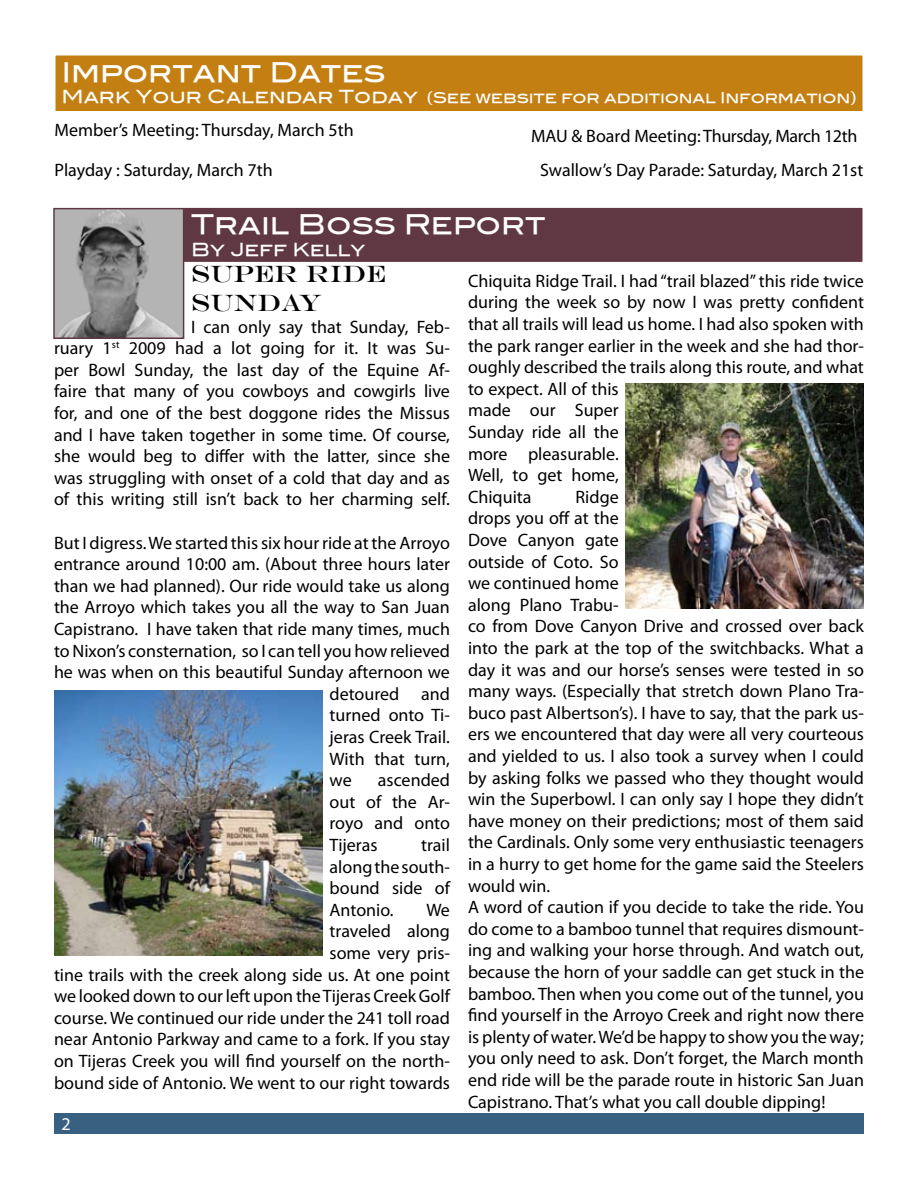
<style>
.page{position:relative;width:918px;height:1188px;background:#fff}
.page>*{position:absolute;margin:0;border:0;box-sizing:border-box;transform-origin:0 0}
.t1{font:27px "Blair Md ITCTT Medium";color:#fff}
.t2{font:24px/28.8px "Engravers";color:#000}
.t3{font:18px/21.6px "Myriad Pro";color:#000;text-align:justify}
.t4{font:18px "Myriad Pro";letter-spacing:-.02em;color:#000}
.t5{font:18px "Blair Md ITCTT Medium";color:#fff}
.t6{font:15px "Blair Md ITCTT Medium";letter-spacing:-.01em;color:#fff}
.s1{font-size:18px}
</style>
<div class="page">
<div style="left:54px;top:1113px;width:810px;height:21px;background:#386181"></div>
<div style="left:55px;top:55px;width:808px;height:57px;background:#c37f12"></div>
<div style="left:54px;top:54px;width:810px;height:58px;border:2px solid #fff"></div>
<div style="left:183px;top:207px;width:680px;height:56px;background:#5f3844"></div>
<div style="left:182px;top:206px;width:682px;height:57px;border:2px solid #fff"></div>
<img style="left:56px;top:211px;width:125px;height:125px">
<div style="left:53px;top:208px;width:131px;height:131px;border:2px solid #5f3844"></div>
<img style="left:626px;top:384px;width:238px;height:225px">
<img style="left:54px;top:691px;width:269px;height:264px">
<h1 class="t1" style="left:62px;top:50px;width:325px">Important Dates</h1>
<p class="t6" style="left:62px;top:86px;width:797px"><span class="s1">Mark Your Calendar Today</span> (See website for additional Information)</p>
<p class="t3" style="left:55px;top:119px;width:301px">Member’s Meeting: Thursday, March 5th</p>
<p class="t4" style="left:531px;top:125px;width:328px">MAU &amp; Board Meeting: Thursday, March 1 2th</p>
<p class="t3" style="left:55px;top:159px;width:220px">Playday : Saturday, March 7th</p>
<p class="t3" style="left:540px;top:159px;width:325px">Swallow’s Day Parade: Saturday, March 21 st</p>
<h1 class="t1" style="left:191px;top:202px;width:356px">Trail Boss Report</h1>
<p class="t5" style="left:191px;top:234px;width:176px">By Jeff Kelly</p>
<h2 class="t2" style="left:191px;top:259px;width:196px">SUPER RIDE<br>SUNDAY</h2>
<p class="t3" style="left:54px;top:315px;width:398px;text-indent:137px">I can only say that Sunday, Feb&shy;ruary 1 <sup>st</sup> 2009 had a lot going for it. It was Su&shy;per Bowl Sunday, the last day of the Equine Af&shy;faire that many of you cowboys and cowgirls live for, and one of the best doggone rides the Missus and I have taken together in some time. Of course, she would beg to differ with the latter, since she was struggling with onset of a cold that day and as of this writing still isn’t back to her charming self.</p>
<p class="t3" style="left:54px;top:531px;width:398px">But I digress. We started this six hour ride at the Arroyo</p>
<p class="t3" style="left:54px;top:553px;width:398px">entrance around 1 0:00 am. (About three hours later</p>
<p class="t3" style="left:54px;top:575px;width:397px">than we had planned). Our ride would take us along</p>
<p class="t3" style="left:54px;top:596px;width:397px">the Arroyo which takes you all the way to San Juan</p>
<p class="t3" style="left:54px;top:618px;width:398px">Capistrano. I have taken that ride many times, much</p>
<p class="t3" style="left:54px;top:639px;width:397px">to Nixon’s consternation, so I can tell you how relieved</p>
<p class="t3" style="left:54px;top:661px;width:398px">he was when on this beautiful Sunday afternoon we</p>
<p class="t3" style="left:330px;top:683px;width:122px">detoured and</p>
<p class="t3" style="left:330px;top:704px;width:122px">turned onto Ti-</p>
<p class="t3" style="left:330px;top:726px;width:122px">jeras Creek Trail.</p>
<p class="t3" style="left:330px;top:747px;width:122px">With that turn,</p>
<p class="t3" style="left:330px;top:769px;width:24px">we</p>
<p class="t3" style="left:468px;top:270px;width:398px;text-align:left">Chiquita Ridge Trail. I had “trail blazed” this ride twice during the week so by now I was pretty confident that all trails will lead us home. I had also spoken with the park ranger earlier in the week and she had thor&shy;oughly described the trails along this route, and what to expect. All of this<br>made our Super<br>Sunday ride all the<br>more pleasurable.<br>Well, to get home,<br>Chiquita</p>
<p class="t3" style="left:468px;top:486px;width:398px;text-align:left;text-indent:107px">Ridge<br>drops you off at the<br>Dove Canyon gate<br>outside of Coto. So<br>we continued home<br>along Plano Trabu-<br>co from Dove Canyon Drive and crossed over back into the park at the top of the switchbacks. What a day it was and our horse’s senses were tested in so many ways. (Especially that stretch down Plano Tra&shy;buco past Albertson’s). I have to say, that the park us&shy;ers we encountered that day were all very courteous and yielded to us. I also took a survey when I could by asking folks we passed who they thought would win the Superbowl. I can only say I hope they didn’t have money on their predictions; most of them said the Cardinals. Only some very enthusiastic teenagers in a hurry to get home for the game said the Steelers would win.<br>A word of caution if you decide to take the ride. You do come to a bamboo tunnel that requires dismount&shy;ing and walking your horse through. And watch out, because the horn of your saddle can get stuck in the bamboo. Then when you come out of the tunnel, you find yourself in the Arroyo Creek and right now there is plenty of water. We’d be happy to show you the way; you only need to ask. Don’t forget, the March month end ride will be the parade route in historic San Juan Capistrano. That’s what you call double dipping!</p>
<p class="t3" style="left:330px;top:769px;width:122px;text-indent:48px">ascended out of the Ar&shy;royo and onto Tijeras</p>
<p class="t3" style="left:330px;top:834px;width:122px;text-indent:91px">trail along the south&shy;bound side of Antonio.</p>
<p class="t3" style="left:54px;top:899px;width:398px;text-align:right">We<br>traveled along<br>some very pris-<br>tine trails with the creek along side us. At one point we looked down to our left upon the Tijeras Creek Golf course. We continued our ride under the 241 toll road near Antonio Parkway and came to a fork. If you stay on Tijeras Creek you will find yourself on the north&shy;bound side of Antonio. We went to our right towards</p>
</div>
